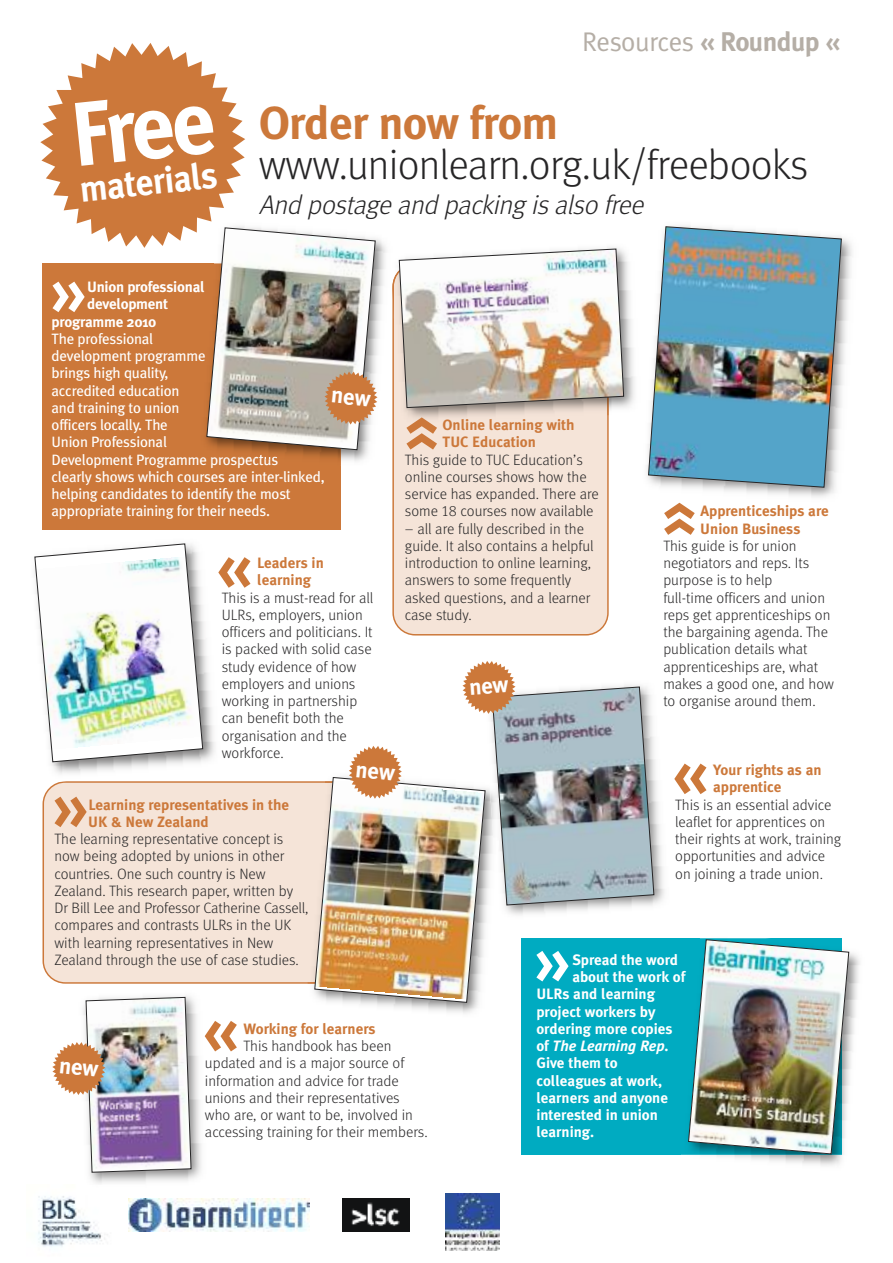
<style>
.page{position:relative;width:893px;height:1263px;background:#fff}
.page>*{position:absolute;margin:0;border:0;box-sizing:border-box;transform-origin:0 0}
.t1{font:700 90.75px "Meta Plus";color:#fff;scale:.95 1}
.t2{font:700 46.5px "Meta Plus";letter-spacing:-.02em;color:#cc783a}
.t3{font:300 42px "Meta";letter-spacing:-.02em;color:#272627}
.t4{font:700 36.75px "Meta Plus";color:#fff;scale:.95 1}
.t5{font:italic 300 27px "Meta";color:#272627}
.t6{font:27px "Meta Plus Normal";letter-spacing:-.02em;color:#b5aea6}
.t7{font:300 15px/17.2px "Meta";color:#272627}
.t8{font:15px/17.2px "Meta Plus";letter-spacing:-.015em;color:#fff}
.t9{font:700 15px "Meta Plus";color:#fff}
.t10{font:700 15px/17.2px "Meta Plus";color:#cc783a}
.t11{font:italic 700 15px "Meta Plus";color:#fff}
.s1{font-family:"Meta Plus";font-weight:700}
.s2{font-family:"Meta Light Expert";font-weight:400}
.s3{font-style:normal}
</style>
<div class="page">
<div style="left:43px;top:781px;width:262px;height:203px;background:#f5e4d8"></div>
<div style="left:43px;top:264px;width:298px;height:266px;background:#cc783a"></div>
<div style="left:392px;top:415px;width:217px;height:220px;background:#f5e4d8"></div>
<img style="left:445px;top:1193px;width:55px;height:57px">
<img style="left:38px;top:1196px;width:70px;height:51px">
<div style="left:522px;top:938px;width:320px;height:216px;background:#00abc1"></div>
<svg style="left:55px;top:797px;width:32px;height:30px"></svg>
<img style="left:647px;top:225px;width:205px;height:278px">
<img style="left:648px;top:226px;width:194px;height:262px">
<img style="left:398px;top:247px;width:237px;height:163px">
<img style="left:394px;top:264px;width:215px;height:151px">
<img style="left:399px;top:249px;width:225px;height:159px">
<img style="left:305px;top:781px;width:173px;height:233px">
<img style="left:307px;top:781px;width:7px;height:203px">
<img style="left:681px;top:951px;width:179px;height:215px">
<img style="left:681px;top:938px;width:89px;height:216px">
<img style="left:688px;top:939px;width:161px;height:215px">
<img style="left:129px;top:1199px;width:180px;height:33px">
<img style="left:343px;top:1199px;width:66px;height:32px">
<svg style="left:664px;top:503px;width:31px;height:32px"></svg>
<svg style="left:406px;top:417px;width:31px;height:33px"></svg>
<img style="left:341px;top:239px;width:53px;height:230px">
<img style="left:233px;top:450px;width:108px;height:16px">
<img style="left:390px;top:252px;width:3px;height:16px">
<img style="left:43px;top:621px;width:180px;height:162px">
<img style="left:34px;top:543px;width:169px;height:219px">
<img style="left:654px;top:759px;width:11px;height:145px">
<svg style="left:674px;top:763px;width:32px;height:31px"></svg>
<svg style="left:218px;top:557px;width:32px;height:31px"></svg>
<img style="left:89px;top:995px;width:116px;height:189px">
<svg style="left:205px;top:1021px;width:32px;height:30px"></svg>
<svg style="left:40px;top:43px;width:337px;height:407px"></svg>
<img style="left:314px;top:661px;width:340px;height:342px">
<img style="left:52px;top:997px;width:139px;height:176px">
<h1 class="t1" style="left:65px;top:83px;width:154px;rotate:-6deg">Free</h1>
<h3 class="t4" style="left:78px;top:167px;width:147px;rotate:-6deg">materials</h3>
<h3 class="t6" style="left:582px;top:26px;width:259px">Resources <span class="s1">« Roundup «</span></h3>
<h2 class="t2" style="left:259px;top:95px;width:301px">Order now from</h2>
<h3 class="t3" style="left:259px;top:150px;width:551px">www.unionlearn.org.uk/freebooks</h3>
<h3 class="t5" style="left:259px;top:195px;width:391px">And postage and packing is also free</h3>
<p class="t9" style="left:87px;top:278px;width:119px">Union professional</p>
<p class="t9" style="left:87px;top:295px;width:83px">development</p>
<p class="t9" style="left:52px;top:313px;width:106px">programme 2010</p>
<p class="t8" style="left:52px;top:330px;width:275px">The professional<br>development programme<br>brings high quality,<br>accredited education<br>and training to union<br>officers locally. The<br>Union Professional<br>Development Programme prospectus<br>clearly shows which courses are inter-linked, helping candidates to identify the most appropriate training for their needs.</p>
<p class="t10" style="left:257px;top:554px;width:68px">Leaders in learning</p>
<p class="t7" style="left:222px;top:590px;width:153px">This is a must-read for all<br>ULRs, employers, union officers and politicians. It is packed with solid case study evidence of how employers and unions working in partnership can benefit both the organisation and the workforce.</p>
<p class="t10" style="left:443px;top:416px;width:133px">Online learning with<br>TUC Education</p>
<p class="t7" style="left:405px;top:452px;width:195px">This guide to TUC Education’s online courses shows how the service has expanded. There are some <span class="s2">18</span> courses now available</p>
<p class="t7" style="left:405px;top:521px;width:190px">– all are fully described in the guide. It also contains a helpful introduction to online learning, answers to some frequently asked questions, and a learner case study.</p>
<p class="t10" style="left:700px;top:502px;width:130px">Apprenticeships are<br>Union Business</p>
<p class="t7" style="left:663px;top:538px;width:172px">This guide is for union negotiators and reps. Its purpose is to help<br>full-time officers and union reps get apprenticeships on the bargaining agenda. The publication details what apprenticeships are, what makes a good one, and how to organise around them.</p>
<p class="t10" style="left:88px;top:796px;width:202px">Learning representatives in the<br>UK &amp; New Zealand</p>
<p class="t7" style="left:55px;top:832px;width:256px">The learning representative concept is now being adopted by unions in other countries. One such country is New Zealand. This research paper, written by Dr Bill Lee and Professor Catherine Cassell, compares and contrasts ULRs in the UK with learning representatives in New Zealand through the use of case studies.</p>
<p class="t10" style="left:244px;top:1020px;width:134px">Working for learners</p>
<p class="t7" style="left:205px;top:1039px;width:224px;text-indent:39px">This handbook has been updated and is a major source of information and advice for trade unions and their representatives who are, or want to be, involved in accessing training for their members.</p>
<p class="t10" style="left:713px;top:761px;width:110px">Your rights as an apprentice</p>
<p class="t7" style="left:675px;top:797px;width:168px">This is an essential advice leaflet for apprentices on their rights at work, training opportunities and advice on joining a trade union.</p>
<p class="t9" style="left:572px;top:951px;width:107px">Spread the word</p>
<p class="t9" style="left:572px;top:968px;width:115px">about the work of</p>
<p class="t9" style="left:536px;top:985px;width:120px">ULRs and learning</p>
<p class="t9" style="left:536px;top:1003px;width:121px">project workers by</p>
<p class="t9" style="left:536px;top:1020px;width:138px">ordering more copies</p>
<p class="t11" style="left:536px;top:1037px;width:134px"><span class="s3">of</span> The Learning Rep<span class="s3">.</span></p>
<p class="t9" style="left:536px;top:1054px;width:83px">Give them to</p>
<p class="t9" style="left:536px;top:1072px;width:127px">colleagues at work,</p>
<p class="t9" style="left:536px;top:1089px;width:133px">learners and anyone</p>
<p class="t9" style="left:536px;top:1106px;width:123px">interested in union</p>
<p class="t9" style="left:536px;top:1123px;width:59px">learning.</p>
</div>
